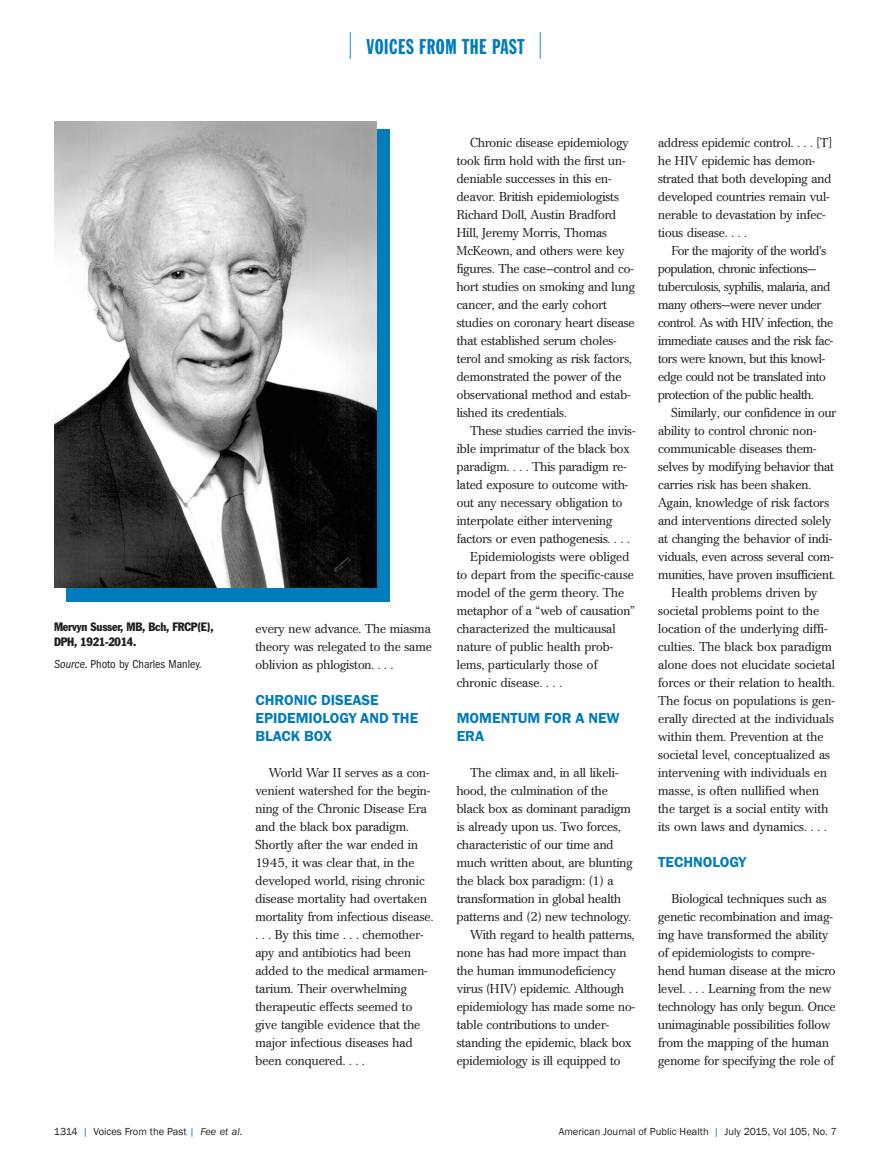
<style>
.page{position:relative;width:891px;height:1175px;background:#fff}
.page>*{position:absolute;margin:0;border:0;box-sizing:border-box;transform-origin:0 0}
.t1{font:21px "Franklin Gothic Extra Cond";letter-spacing:.025em;color:#007cbb}
.t2{font:600 15px/18px "Franklin Gothic";color:#007cbb}
.t3{font:12.75px/18px "Cremona";color:#231f20}
.t4{font:12.75px/18px "Cremona";letter-spacing:-.02em;color:#231f20}
.t5{font:condensed 12px/15px "Franklin Gothic";letter-spacing:-.02em;color:#231f20}
.t6{font:condensed 12px "ITC Franklin Gothic Std";color:#231f20}
.t7{font:10.5px "Franklin Gothic";color:#231f20}
.s1{font-style:italic}
.s2{color:#007cbb}
.s3{font-family:"ITC Franklin Gothic Std";font-style:italic}
</style>
<div class="page">
<div style="left:66px;top:129px;width:324px;height:473px;background:#007cbb"></div>
<img style="left:54px;top:122px;width:323px;height:465px">
<p class="t5" style="left:54px;top:620px;width:161px">Mervyn Susser, MB, Bch, FRCP(E),<br>DPH, 1921-2014.</p>
<p class="t6" style="left:54px;top:659px;width:149px"><span class="s1">Source.</span> Photo by Charles Manley.</p>
<h1 class="t1" style="left:346px;top:39px;width:201px">⏐ VOICES FROM THE PAST ⏐</h1>
<p class="t3" style="left:255px;top:621px;width:178px;text-align:justify">every new advance. The miasma theory was relegated to the same oblivion as phlogiston. . . .</p>
<p class="t2" style="left:255px;top:692px;width:164px">CHRONIC DISEASE<br>EPIDEMIOLOGY AND THE<br>BLACK BOX</p>
<p class="t3" style="left:255px;top:765px;width:179px;text-indent:13px">World War II serves as a con&shy;venient watershed for the begin&shy;ning of the Chronic Disease Era and the black box paradigm.<br>Shortly after the war ended in<br>1945, it was clear that, in the developed world, rising chronic disease mortality had overtaken mortality from infectious disease. . . . By this time . . . chemother&shy;apy and antibiotics had been added to the medical armamen&shy;tarium. Their overwhelming therapeutic effects seemed to give tangible evidence that the major infectious diseases had been conquered. . . .</p>
<p class="t3" style="left:457px;top:135px;width:180px;text-indent:13px">Chronic disease epidemiology took firm hold with the first un&shy;deniable successes in this en&shy;deavor. British epidemiologists<br>Richard Doll, Austin Bradford<br>Hill, Jeremy Morris, Thomas<br>McKeown, and others were key figures. The case–control and co&shy;hort studies on smoking and lung cancer, and the early cohort studies on coronary heart disease that established serum choles&shy;terol and smoking as risk factors, demonstrated the power of the observational method and estab&shy;lished its credentials.</p>
<p class="t3" style="left:470px;top:423px;width:167px">These studies carried the invis-</p>
<p class="t3" style="left:457px;top:441px;width:174px">ible imprimatur of the black box</p>
<p class="t3" style="left:457px;top:459px;width:172px">paradigm. . . . This paradigm re-</p>
<p class="t3" style="left:457px;top:477px;width:173px">lated exposure to outcome with-</p>
<p class="t3" style="left:457px;top:495px;width:167px">out any necessary obligation to</p>
<p class="t3" style="left:457px;top:513px;width:157px">interpolate either intervening</p>
<p class="t3" style="left:457px;top:531px;width:174px">factors or even pathogenesis. . . .</p>
<p class="t3" style="left:470px;top:549px;width:161px">Epidemiologists were obliged</p>
<p class="t3" style="left:457px;top:567px;width:179px">to depart from the specific-cause</p>
<p class="t3" style="left:457px;top:585px;width:169px">model of the germ theory. The</p>
<p class="t3" style="left:457px;top:603px;width:180px">metaphor of a “web of causation”</p>
<p class="t3" style="left:457px;top:621px;width:160px">characterized the multicausal</p>
<p class="t3" style="left:457px;top:639px;width:158px">nature of public health prob-</p>
<p class="t3" style="left:457px;top:657px;width:142px">lems, particularly those of</p>
<p class="t3" style="left:457px;top:675px;width:107px">chronic disease. . . .</p>
<p class="t2" style="left:457px;top:710px;width:164px">MOMENTUM FOR A NEW<br>ERA</p>
<p class="t3" style="left:470px;top:765px;width:150px">The climax and, in all likeli-</p>
<p class="t3" style="left:457px;top:783px;width:153px">hood, the culmination of the</p>
<p class="t3" style="left:457px;top:801px;width:176px">black box as dominant paradigm</p>
<p class="t3" style="left:457px;top:819px;width:165px">is already upon us. Two forces,</p>
<p class="t3" style="left:457px;top:837px;width:158px">characteristic of our time and</p>
<p class="t3" style="left:457px;top:855px;width:177px">much written about, are blunting</p>
<p class="t3" style="left:457px;top:873px;width:158px">the black box paradigm: (1) a</p>
<p class="t3" style="left:457px;top:891px;width:166px">transformation in global health</p>
<p class="t3" style="left:457px;top:909px;width:176px">patterns and (2) new technology.</p>
<p class="t3" style="left:470px;top:927px;width:166px">With regard to health patterns,</p>
<p class="t3" style="left:457px;top:945px;width:171px">none has had more impact than</p>
<p class="t3" style="left:457px;top:963px;width:161px">the human immunodeficiency</p>
<p class="t3" style="left:457px;top:981px;width:169px">virus (HIV) epidemic. Although</p>
<p class="t3" style="left:457px;top:999px;width:180px">epidemiology has made some no-</p>
<p class="t3" style="left:457px;top:1017px;width:154px">table contributions to under-</p>
<p class="t3" style="left:457px;top:1035px;width:176px">standing the epidemic, black box</p>
<p class="t3" style="left:457px;top:1053px;width:165px">epidemiology is ill equipped to</p>
<p class="t3" style="left:658px;top:135px;width:176px">address epidemic control. . . . [T] he HIV epidemic has demon&shy;strated that both developing and developed countries remain vul&shy;nerable to devastation by infec&shy;tious disease. . . .</p>
<p class="t4" style="left:658px;top:243px;width:177px;text-indent:13px">For the majority of the world’s population, chronic infections— tuberculosis, syphilis, malaria, and many others—were never under control. As with HIV infection, the immediate causes and the risk fac&shy;tors were known, but this knowl&shy;edge could not be translated into protection of the public health.</p>
<p class="t3" style="left:672px;top:405px;width:166px">Similarly, our confidence in our</p>
<p class="t3" style="left:658px;top:423px;width:160px">ability to control chronic non-</p>
<p class="t3" style="left:658px;top:441px;width:160px">communicable diseases them-</p>
<p class="t3" style="left:658px;top:459px;width:177px">selves by modifying behavior that</p>
<p class="t3" style="left:658px;top:477px;width:155px">carries risk has been shaken.</p>
<p class="t3" style="left:658px;top:495px;width:173px">Again, knowledge of risk factors</p>
<p class="t3" style="left:658px;top:513px;width:175px">and interventions directed solely</p>
<p class="t3" style="left:658px;top:531px;width:176px">at changing the behavior of indi-</p>
<p class="t3" style="left:658px;top:549px;width:177px">viduals, even across several com-</p>
<p class="t3" style="left:658px;top:567px;width:179px">munities, have proven insufficient.</p>
<p class="t3" style="left:672px;top:585px;width:148px">Health problems driven by</p>
<p class="t3" style="left:658px;top:603px;width:163px">societal problems point to the</p>
<p class="t3" style="left:658px;top:621px;width:171px">location of the underlying diffi-</p>
<p class="t3" style="left:658px;top:639px;width:175px">culties. The black box paradigm</p>
<p class="t3" style="left:658px;top:657px;width:178px">alone does not elucidate societal</p>
<p class="t3" style="left:658px;top:675px;width:178px">forces or their relation to health.</p>
<p class="t3" style="left:658px;top:693px;width:178px">The focus on populations is gen-</p>
<p class="t3" style="left:658px;top:711px;width:177px">erally directed at the individuals</p>
<p class="t3" style="left:658px;top:729px;width:167px">within them. Prevention at the</p>
<p class="t3" style="left:658px;top:747px;width:173px">societal level, conceptualized as</p>
<p class="t3" style="left:658px;top:765px;width:170px">intervening with individuals en</p>
<p class="t3" style="left:658px;top:783px;width:162px">masse, is often nullified when</p>
<p class="t3" style="left:658px;top:801px;width:172px">the target is a social entity with</p>
<p class="t3" style="left:658px;top:819px;width:170px">its own laws and dynamics. . . .</p>
<p class="t2" style="left:658px;top:854px;width:90px">TECHNOLOGY</p>
<p class="t3" style="left:658px;top:891px;width:179px;text-indent:13px">Biological techniques such as genetic recombination and imag&shy;ing have transformed the ability of epidemiologists to compre&shy;hend human disease at the micro level. . . . Learning from the new technology has only begun. Once unimaginable possibilities follow from the mapping of the human genome for specifying the role of</p>
<p class="t7" style="left:54px;top:1125px;width:190px">1314 <span class="s2">|</span> Voices From the Past <span class="s2">|</span> <span class="s3">Fee et al.</span></p>
<p class="t7" style="left:559px;top:1125px;width:280px">American Journal of Public Health <span class="s2">|</span> July 2015, Vol 105, No. 7</p>
</div>
